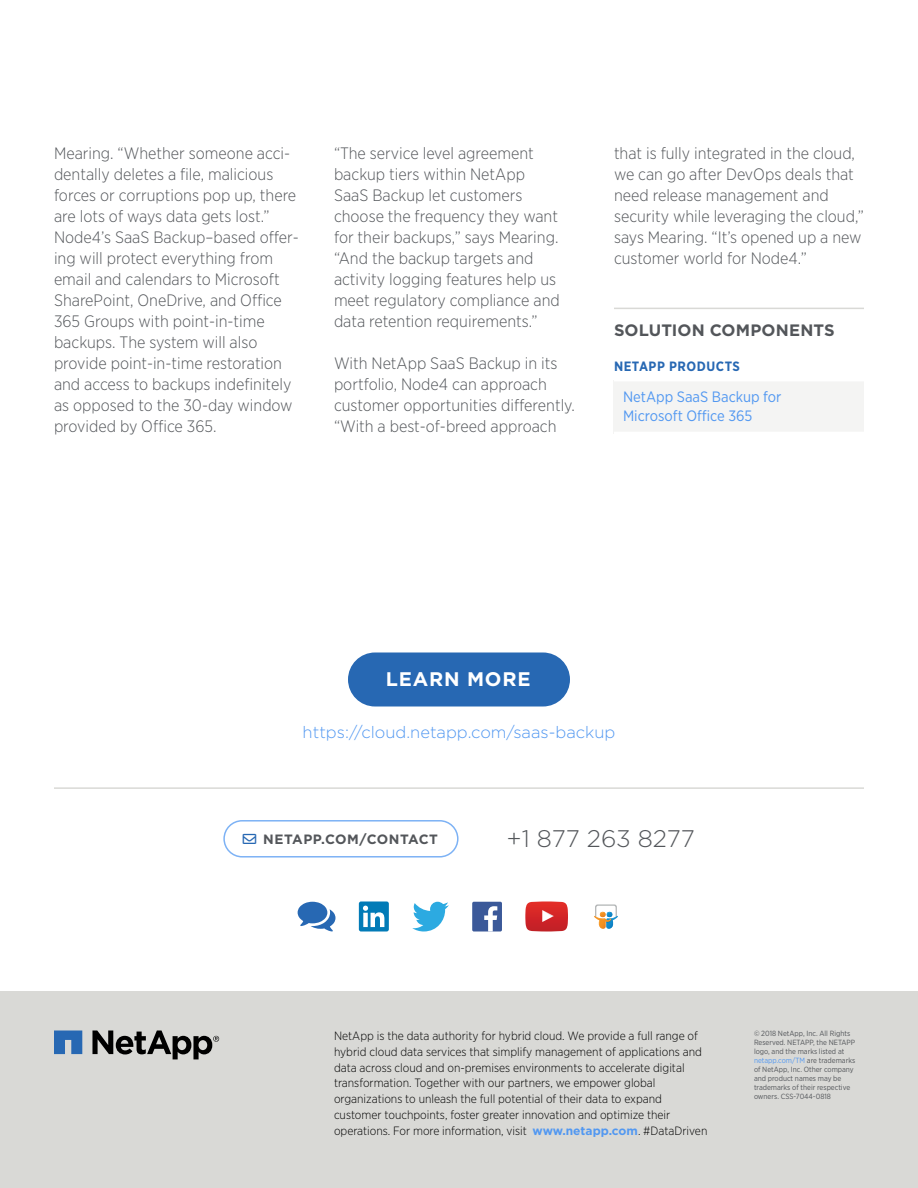
<style>
.page{position:relative;width:918px;height:1188px;background:#fff}
.page>*{position:absolute;margin:0;border:0;box-sizing:border-box;transform-origin:0 0}
.t1{font:300 24px "Gotham HTF";color:#53565a}
.t2{font:700 19.65px "Gotham HTF";letter-spacing:.04em;color:#fff}
.t3{font:300 16.5px/21px "Gotham Narrow";color:#53565a}
.t4{font:300 16.5px "Gotham HTF";color:#5298f1}
.t5{font:700 16.5px "Gotham HTF";letter-spacing:.005em;color:#53565a}
.t6{font:15px/18.8px "Gotham Narrow";color:#5298f1}
.t7{font:700 13.5px "Gotham HTF";letter-spacing:.04em;color:#53565a}
.t8{font:700 13.5px "Gotham Narrow";letter-spacing:.04em;color:#2768b3}
.t9{font:300 12px/15.8px "Gotham Narrow";color:#000}
.t10{font:7.5px/9px "Gotham Narrow";color:#53565a}
.s1{color:#2768b3}
.s2{font-family:"Gotham HTF";font-weight:700;color:#5298f1}
.s3{color:#5298f1}
</style>
<div class="page">
<hr style="left:614px;top:308px;width:250px;height:1px;background:#d9d9d6">
<div style="left:614px;top:380px;width:250px;height:53px;background:#f4f4f3"></div>
<hr style="left:614px;top:378px;width:250px;height:3px;background:#fff">
<hr style="left:614px;top:432px;width:250px;height:3px;background:#fff">
<div style="left:348px;top:652px;width:222px;height:54px;background:#2768b3;border-radius:27px"></div>
<hr style="left:54px;top:787px;width:810px;height:2px;background:#d9d9d6">
<div style="left:0;top:992px;width:918px;height:196px;background:#d9d9d6"></div>
<svg style="left:54px;top:1031px;width:28px;height:23px"></svg>
<svg style="left:92px;top:1030px;width:127px;height:29px"></svg>
<div style="left:223px;top:820px;width:236px;height:38px;border:2px solid #7db2f5;border-radius:18px"></div>
<div style="left:359px;top:902px;width:30px;height:30px;background:#027bb7;border-radius:2px"></div>
<svg style="left:363px;top:906px;width:21px;height:21px"></svg>
<svg style="left:412px;top:902px;width:37px;height:29px"></svg>
<div style="left:472px;top:902px;width:30px;height:30px;background:#3b5999;border-radius:2px"></div>
<svg style="left:484px;top:906px;width:13px;height:26px"></svg>
<svg style="left:525px;top:902px;width:43px;height:30px"></svg>
<svg style="left:594px;top:904px;width:24px;height:25px"></svg>
<svg style="left:298px;top:902px;width:37px;height:30px"></svg>
<p class="t3" style="left:54px;top:142px;width:246px">Mearing. “Whether someone acci&shy;dentally deletes a file, malicious forces or corruptions pop up, there are lots of ways data gets lost.”<br>Node4’s SaaS Backup–based offer&shy;ing will protect everything from email and calendars to Microsoft<br>SharePoint, OneDrive, and Office<br>365 Groups with point-in-time backups. The system will also provide point-in-time restoration and access to backups indefinitely as opposed to the 30-day window provided by Office 365.</p>
<p class="t3" style="left:334px;top:142px;width:227px">“The service level agreement backup tiers within NetApp<br>SaaS Backup let customers choose the frequency they want for their backups,” says Mearing. “And the backup targets and activity logging features help us meet regulatory compliance and data retention requirements.”</p>
<p class="t3" style="left:334px;top:352px;width:242px">With NetApp SaaS Backup in its portfolio, Node4 can approach customer opportunities differently. “With a best-of-breed approach</p>
<p class="t3" style="left:614px;top:142px;width:252px">that is fully integrated in the cloud, we can go after DevOps deals that need release management and security while leveraging the cloud,” says Mearing. “It’s opened up a new customer world for Node4.”</p>
<p class="t5" style="left:614px;top:321px;width:222px">SOLUTION COMPONENTS</p>
<p class="t8" style="left:614px;top:358px;width:127px">NETAPP PRODUCTS</p>
<p class="t6" style="left:623px;top:387px;width:160px">NetApp SaaS Backup for<br>Microsoft Office 365</p>
<p class="t2" style="left:386px;top:668px;width:146px">LEARN MORE</p>
<p class="t4" style="left:303px;top:723px;width:314px">https://cloud.netapp.com/saas-backup</p>
<p class="t7" style="left:243px;top:832px;width:197px"><span class="s1">→</span> NETAPP.COM/CONTACT</p>
<h1 class="t1" style="left:506px;top:825px;width:190px">+1 877 263 8277</h1>
<p class="t9" style="left:334px;top:1028px;width:375px">NetApp is the data authority for hybrid cloud. We provide a full range of hybrid cloud data services that simplify management of applications and data across cloud and on-premises environments to accelerate digital transformation. Together with our partners, we empower global organizations to unleash the full potential of their data to expand customer touchpoints, foster greater innovation and optimize their operations. For more information, visit <span class="s2">www.netapp.com</span>. #DataDriven</p>
<p class="t10" style="left:754px;top:1029px;width:103px">© 2018 NetApp, Inc. All Rights<br>Reserved. NETAPP, the NETAPP logo, and the marks listed at <span class="s3">netapp.com/TM</span> are trademarks of NetApp, Inc. Other company and product names may be trademarks of their respective owners. CSS-7044-0818</p>
</div>
